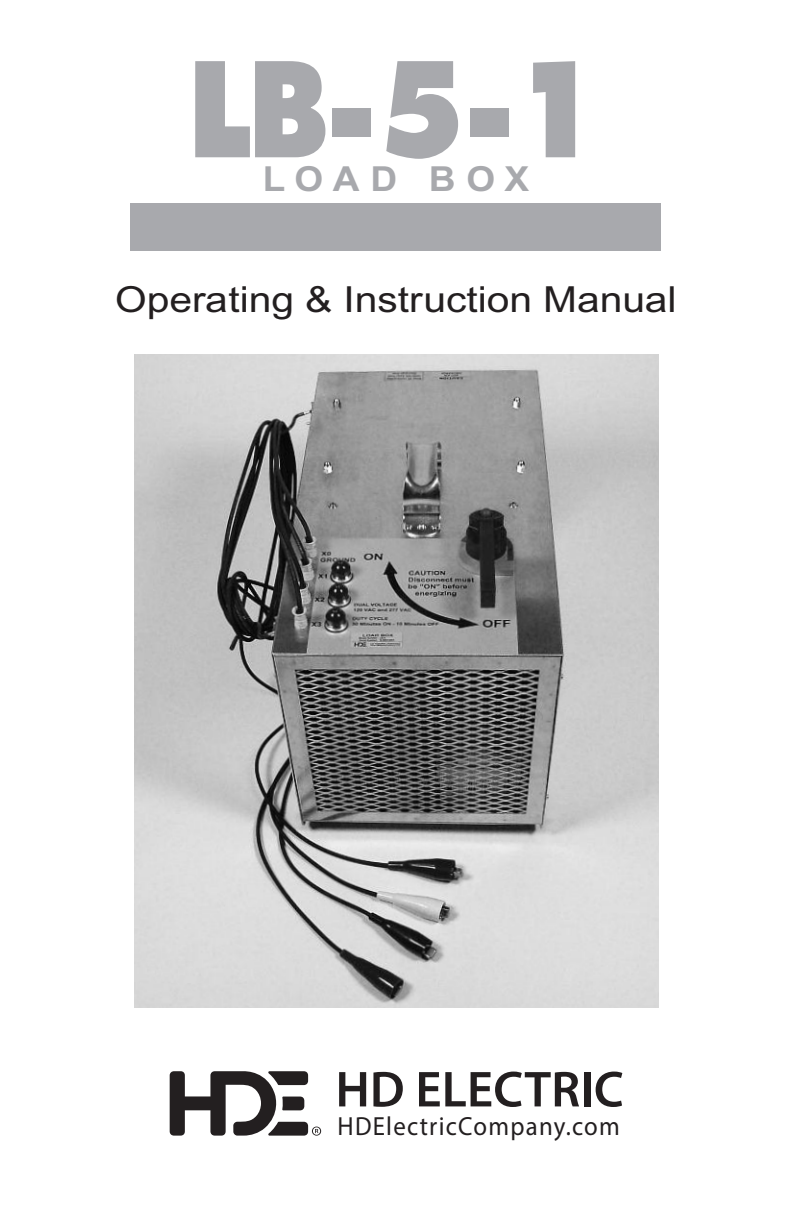
<style>
.page{position:relative;width:792px;height:1224px;background:#fff}
.page>*{position:absolute;margin:0;border:0;box-sizing:border-box;transform-origin:0 0}
.t1{font:800 127.6px "Futura";color:#a8a9ad;scale:.85 1}
.t2{font:36px "Arial";color:#231f20;scale:1.13 1}
.t3{font:700 34.4px "Arial";letter-spacing:.25em;color:#a8a9ad;scale:1.08 1}
.t4{font:26.2px "Myriad Pro";letter-spacing:.05em;color:#231f20;scale:.95 1}
</style>
<div class="page">
<svg style="left:339px;top:1072px;width:27px;height:34px"></svg>
<svg style="left:373px;top:1072px;width:30px;height:35px"></svg>
<svg style="left:419px;top:1072px;width:160px;height:35px"></svg>
<div style="left:584px;top:1072px;width:6px;height:34px;background:#231f20"></div>
<svg style="left:596px;top:1072px;width:26px;height:35px"></svg>
<svg style="left:170px;top:1071px;width:151px;height:65px"></svg>
<div style="left:131px;top:203px;width:530px;height:47px;background:#a8a9ad"></div>
<img style="left:135px;top:354px;width:524px;height:654px">
<h1 class="t1" style="left:189px;top:54px;width:489px">LB-5-1</h1>
<p class="t3" style="left:263px;top:167px;width:126px">LOA D</p>
<p class="t3" style="left:429px;top:167px;width:94px">BOX</p>
<p class="t2" style="left:115px;top:286px;width:498px">Operating &amp; Instruction Manual</p>
<p class="t4" style="left:338px;top:1116px;width:299px">HDElectricCompany.com</p>
</div>
